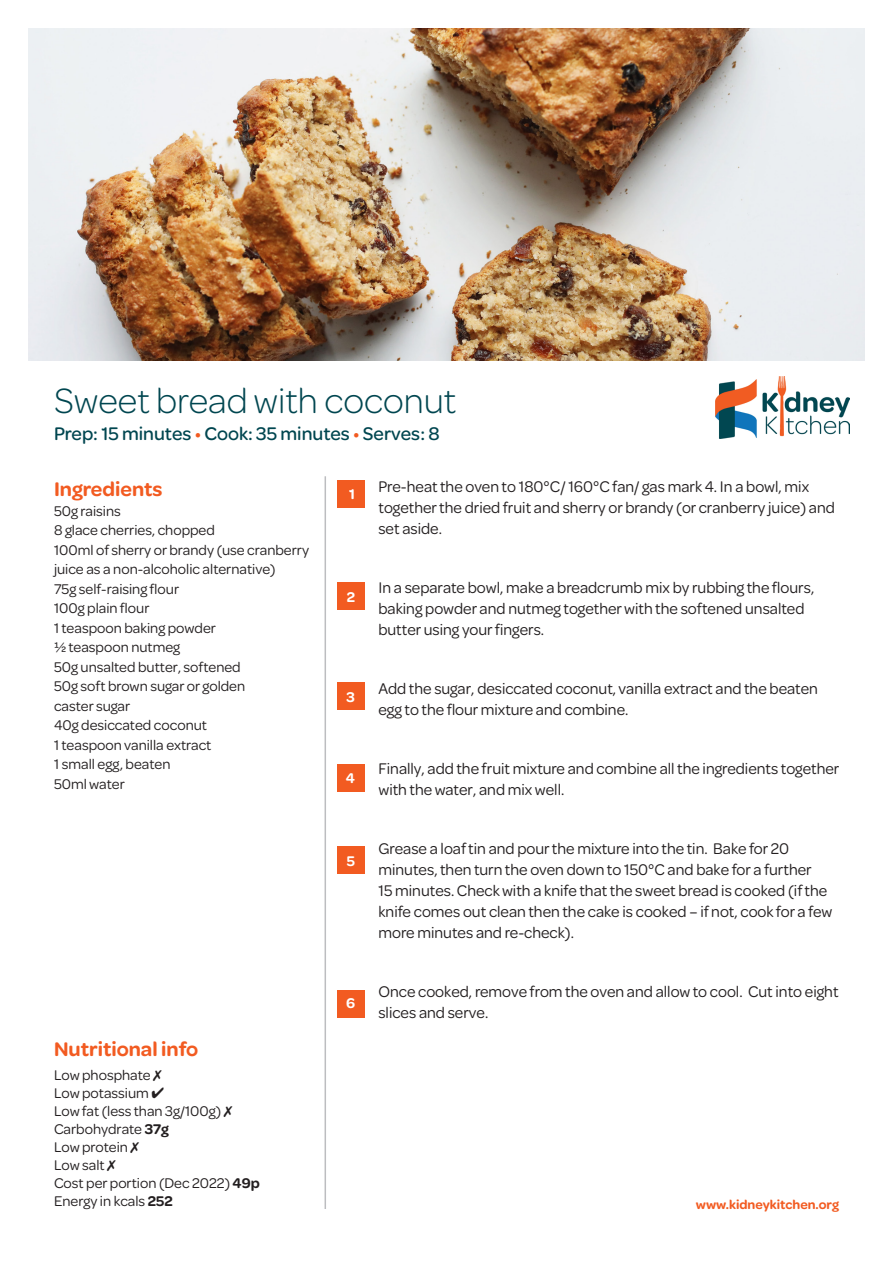
<style>
.page{position:relative;width:893px;height:1263px;background:#fff}
.page>*{position:absolute;margin:0;border:0;box-sizing:border-box;transform-origin:0 0}
.t1{font:300 37.5px "Omnes";color:#004650}
.t2{font:600 21px "Omnes";color:#f25b21}
.t3{font:500 19.5px "Omnes";color:#004650}
.t4{font:16.5px/21px "Omnes";color:#231f20}
.t5{font:15px/19.5px "Omnes";color:#231f20}
.Body_Text{font:600 15px "Omnes";color:#fff}
.t6{font:600 13.5px "Omnes";color:#f25b21}
.s1{color:#f25b21}
.s2{font-weight:600}
</style>
<div class="page">
<img style="left:29px;top:29px;width:835px;height:331px">
<img style="left:716px;top:376px;width:133px;height:63px">
<hr style="left:325px;top:476px;width:1px;height:733px;background:#bcbdc0">
<div style="left:337px;top:764px;width:28px;height:27px;background:#f25b21"></div>
<div style="left:337px;top:682px;width:28px;height:28px;background:#f25b21"></div>
<div style="left:337px;top:582px;width:28px;height:28px;background:#f25b21"></div>
<div style="left:337px;top:480px;width:28px;height:28px;background:#f25b21"></div>
<div style="left:337px;top:846px;width:28px;height:28px;background:#f25b21"></div>
<div style="left:337px;top:990px;width:28px;height:27px;background:#f25b21"></div>
<p class="t1" style="left:54px;top:376px;width:404px">Sweet bread with coconut</p>
<p class="t3" style="left:54px;top:420px;width:387px">Prep: 15 minutes <span class="s1">•</span> Cook: 35 minutes <span class="s1">•</span> Serves: 8</p>
<p class="t4" style="left:378px;top:475px;width:458px">Pre-heat the oven to 180°C/ 160°C fan/ gas mark 4. In a bowl, mix together the dried fruit and sherry or brandy (or cranberry juice) and set aside.</p>
<p class="t2" style="left:54px;top:475px;width:110px">Ingredients</p>
<p class="t5" style="left:54px;top:500px;width:68px">50g raisins</p>
<p class="t5" style="left:54px;top:519px;width:162px">8 glace cherries, chopped</p>
<p class="t5" style="left:54px;top:539px;width:257px">100ml of sherry or brandy (use cranberry juice as a non-alcoholic alternative)</p>
<p class="t5" style="left:54px;top:578px;width:127px">75g self-raising flour</p>
<p class="t5" style="left:54px;top:597px;width:97px">100g plain flour</p>
<p class="t5" style="left:54px;top:617px;width:164px">1 teaspoon baking powder</p>
<p class="t5" style="left:54px;top:636px;width:128px">½ teaspoon nutmeg</p>
<p class="t5" style="left:54px;top:656px;width:188px">50g unsalted butter, softened</p>
<p class="t5" style="left:54px;top:675px;width:193px">50g soft brown sugar or golden caster sugar</p>
<p class="t5" style="left:54px;top:714px;width:155px">40g desiccated coconut</p>
<p class="t5" style="left:54px;top:734px;width:159px">1 teaspoon vanilla extract</p>
<p class="t5" style="left:54px;top:753px;width:118px">1 small egg, beaten</p>
<p class="t5" style="left:54px;top:773px;width:72px">50ml water</p>
<p class="Body_Text" style="left:349px;top:484px;width:7px">1</p>
<p class="t4" style="left:378px;top:576px;width:437px">In a separate bowl, make a breadcrumb mix by rubbing the flours, baking powder and nutmeg together with the softened unsalted butter using your fingers.</p>
<p class="Body_Text" style="left:347px;top:586px;width:10px">2</p>
<p class="t4" style="left:378px;top:677px;width:441px">Add the sugar, desiccated coconut, vanilla extract and the beaten egg to the flour mixture and combine.</p>
<p class="Body_Text" style="left:347px;top:686px;width:10px">3</p>
<p class="t4" style="left:378px;top:757px;width:462px">Finally, add the fruit mixture and combine all the ingredients together with the water, and mix well.</p>
<p class="Body_Text" style="left:346px;top:767px;width:11px">4</p>
<p class="t2" style="left:54px;top:1034px;width:146px">Nutritional info</p>
<p class="t5" style="left:54px;top:1064px;width:109px">Low phosphate ✗</p>
<p class="t5" style="left:54px;top:1082px;width:112px">Low potassium ✔</p>
<p class="t5" style="left:54px;top:1100px;width:180px">Low fat (less than 3g/100g) ✗</p>
<p class="t5" style="left:54px;top:1118px;width:116px">Carbohydrate <span class="s2">37g</span></p>
<p class="t5" style="left:54px;top:1136px;width:87px">Low protein ✗</p>
<p class="t5" style="left:54px;top:1154px;width:63px">Low salt ✗</p>
<p class="t5" style="left:54px;top:1172px;width:207px">Cost per portion (Dec 2022) <span class="s2">49p</span></p>
<p class="t5" style="left:54px;top:1190px;width:120px">Energy in kcals <span class="s2">252</span></p>
<p class="Body_Text" style="left:347px;top:850px;width:10px">5</p>
<p class="Body_Text" style="left:346px;top:993px;width:11px">6</p>
<p class="t4" style="left:378px;top:837px;width:455px">Grease a loaf tin and pour the mixture into the tin. Bake for 20 minutes, then turn the oven down to 150°C and bake for a further<br>15 minutes. Check with a knife that the sweet bread is cooked (if the knife comes out clean then the cake is cooked – if not, cook for a few more minutes and re-check).</p>
<p class="t4" style="left:378px;top:980px;width:462px">Once cooked, remove from the oven and allow to cool. Cut into eight slices and serve.</p>
<p class="t6" style="left:696px;top:1195px;width:145px">www.kidneykitchen.org</p>
</div>
